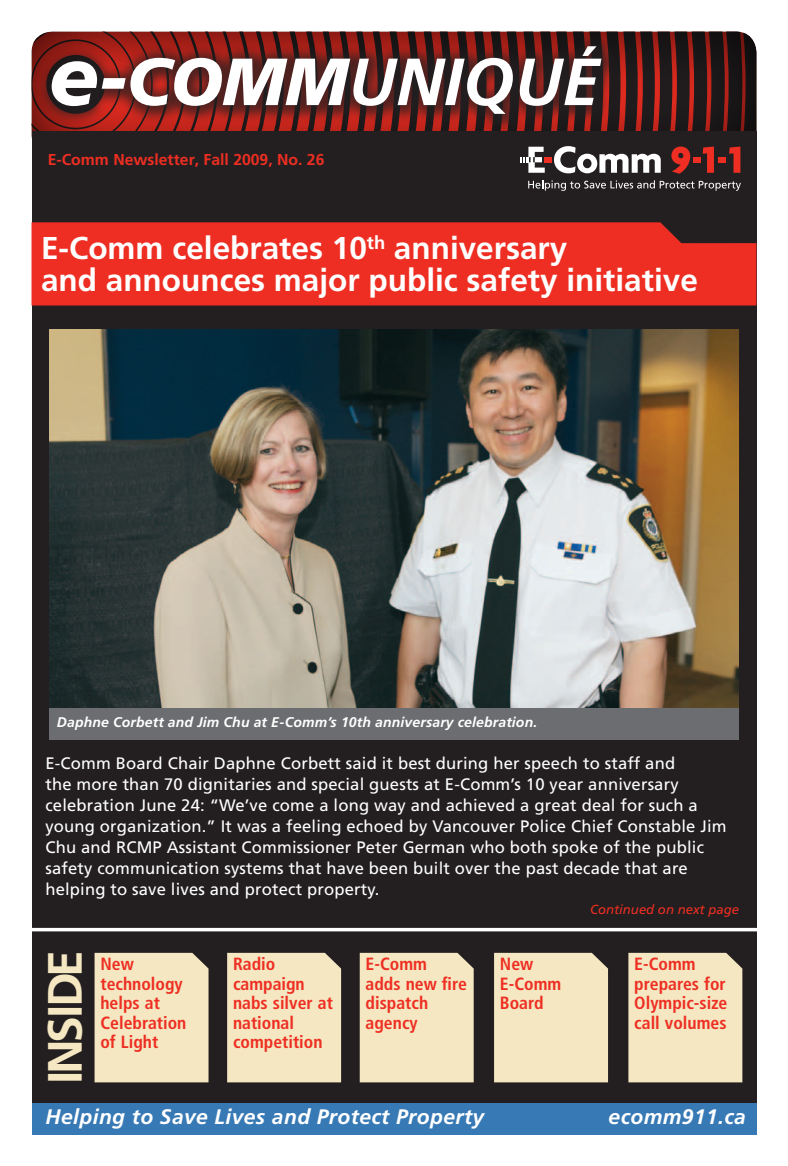
<style>
.page{position:relative;width:788px;height:1166px;background:#fff}
.page>*{position:absolute;margin:0;border:0;box-sizing:border-box;transform-origin:0 0}
.t1{font:italic 700 66.5px "Frutiger";color:#fff}
.INSIDE_text{font:700 48.12px "Frutiger";letter-spacing:-.06em;color:#f4e7c1}
.Hed_02{font:700 31.5px/31.5px "Frutiger";color:#fff}
.t2{font:italic 700 21px "Frutiger";letter-spacing:.02em;color:#fff}
.contents{font:700 condensed 17.68px/19.4px "Frutiger";color:#ee2e22}
.Body_intro{font:16.62px/21px "Frutiger";letter-spacing:.01em;color:#fff}
.Body_follow{font:700 15.75px "Frutiger";color:#ee2e22}
.caption_cover{font:italic 700 14px "Frutiger";letter-spacing:.01em;color:#fff}
.Body_follow-2{font:italic 13.12px "Frutiger";color:#ee2e22}
.s1{font-weight:900;font-size:82.25px}
.s2{font-weight:900;font-size:80.5px}
.s3{font-weight:900}
</style>
<div class="page">
<div style="left:32px;top:132px;width:724px;height:970px;background:#231f20"></div>
<div style="left:36px;top:30px;width:581px;height:100px;background:#231f20;opacity:.75"></div>
<div style="left:94px;top:952px;width:114px;height:130px;background:#f4e7c1"></div>
<div style="left:227px;top:952px;width:114px;height:130px;background:#f4e7c1"></div>
<div style="left:360px;top:952px;width:113px;height:130px;background:#f4e7c1"></div>
<div style="left:494px;top:952px;width:114px;height:130px;background:#f4e7c1"></div>
<div style="left:628px;top:952px;width:114px;height:130px;background:#f4e7c1"></div>
<hr style="left:29px;top:928px;width:731px;height:3px;background:#fff">
<div style="left:32px;top:222px;width:724px;height:83px;background:#ee2e22"></div>
<div style="left:32px;top:1102px;width:724px;height:32px;background:#3779b5"></div>
<svg style="left:528px;top:180px;width:212px;height:11px"></svg>
<svg style="left:32px;top:32px;width:724px;height:142px"></svg>
<div style="left:49px;top:708px;width:690px;height:32px;background:#6c6d70"></div>
<img style="left:50px;top:330px;width:688px;height:377px">
<p class="t1" style="left:49px;top:43px;width:551px"><span class="s1">e</span><span class="s2">-</span><span class="s3">COMM</span>UNIQUÉ</p>
<p class="Body_follow" style="left:48px;top:150px;width:278px">E-Comm Newsletter, Fall 2009, No. 26</p>
<p class="Hed_02" style="left:41px;top:232px;width:658px">E-Comm celebrates 10<sup>th</sup> anniversary<br>and announces major public safety initiative</p>
<p class="caption_cover" style="left:57px;top:714px;width:482px">Daphne Corbett and Jim Chu at E-Comm’s 10th anniversary celebration.</p>
<p class="Body_intro" style="left:45px;top:752px;width:682px">E-Comm Board Chair Daphne Corbett said it best during her speech to staff and<br>the more than 70 dignitaries and special guests at E-Comm’s 10 year anniversary celebration June 24: “We’ve come a long way and achieved a great deal for such a young organization.” It was a feeling echoed by Vancouver Police Chief Constable Jim Chu and RCMP Assistant Commissioner Peter German who both spoke of the public safety communication systems that have been built over the past decade that are helping to save lives and protect property.</p>
<p class="INSIDE_text" style="left:37px;top:1084px;width:136px;rotate:-90deg">INSIDE</p>
<p class="Body_follow-2" style="left:590px;top:902px;width:150px">Continued on next page</p>
<p class="contents" style="left:100px;top:954px;width:87px">New technology helps at<br>Celebration of Light</p>
<p class="contents" style="left:233px;top:954px;width:101px">Radio campaign nabs silver at national competition</p>
<p class="contents" style="left:365px;top:954px;width:103px">E-Comm<br>adds new fire dispatch agency</p>
<p class="contents" style="left:500px;top:954px;width:63px">New<br>E-Comm<br>Board</p>
<p class="contents" style="left:634px;top:954px;width:94px">E-Comm prepares for<br>Olympic-size call volumes</p>
<p class="t2" style="left:46px;top:1104px;width:440px">Helping to Save Lives and Protect Property</p>
<p class="t2" style="left:608px;top:1104px;width:139px">ecomm911.ca</p>
</div>
